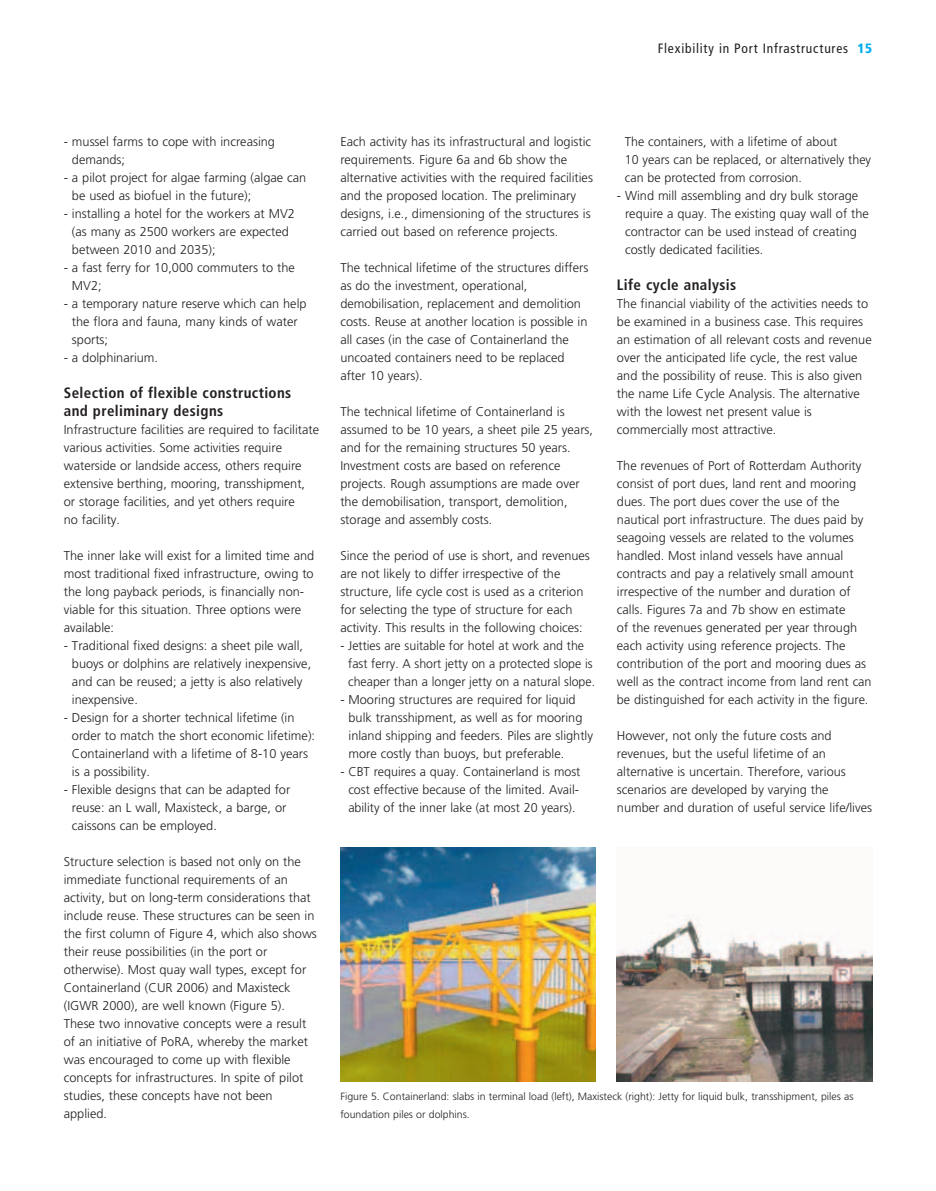
<style>
.page{position:relative;width:936px;height:1191px;background:#fff}
.page>*{position:absolute;margin:0;border:0;box-sizing:border-box;transform-origin:0 0}
.t1{font:700 condensed 15px/18px "Frutiger";letter-spacing:.025em;color:#231f20}
.t2{font:condensed 13.5px "Frutiger";letter-spacing:.06em;color:#231f20}
.t3{font:300 12.75px/18px "Frutiger";color:#231f20}
.t4{font:300 10.5px/18px "Frutiger";color:#231f20}
.s1{font-weight:900;color:#00aeef}
</style>
<div class="page">
<img style="left:340px;top:848px;width:255px;height:234px">
<img style="left:617px;top:915px;width:255px;height:167px">
<p class="t2" style="left:657px;top:40px;width:216px">Flexibility in Port Infrastructures <span class="s1">15</span></p>
<p class="t3" style="left:72px;top:132px;width:204px;text-indent:-8px">- mussel farms to cope with increasing demands;</p>
<p class="t3" style="left:72px;top:168px;width:236px;text-indent:-8px">- a pilot project for algae farming (algae can be used as biofuel in the future);</p>
<p class="t3" style="left:72px;top:204px;width:224px;text-indent:-8px">- installing a hotel for the workers at MV2 (as many as 2500 workers are expected between 2010 and 2035);</p>
<p class="t3" style="left:72px;top:258px;width:224px;text-indent:-8px">- a fast ferry for 10,000 commuters to the<br>MV2;</p>
<p class="t3" style="left:72px;top:294px;width:236px;text-indent:-8px">- a temporary nature reserve which can help the flora and fauna, many kinds of water sports;</p>
<p class="t3" style="left:64px;top:348px;width:96px">- a dolphinarium.</p>
<p class="t1" style="left:64px;top:383px;width:229px">Selection of flexible constructions and preliminary designs</p>
<p class="t3" style="left:64px;top:420px;width:257px">Infrastructure facilities are required to facilitate various activities. Some activities require waterside or landside access, others require extensive berthing, mooring, transshipment, or storage facilities, and yet others require<br>no facility.</p>
<p class="t3" style="left:64px;top:546px;width:252px">The inner lake will exist for a limited time and most traditional fixed infrastructure, owing to the long payback periods, is financially non&shy;viable for this situation. Three options were available:</p>
<p class="t3" style="left:72px;top:636px;width:241px;text-indent:-8px">- Traditional fixed designs: a sheet pile wall, buoys or dolphins are relatively inexpensive, and can be reused; a jetty is also relatively inexpensive.</p>
<p class="t3" style="left:72px;top:708px;width:244px;text-indent:-8px">- Design for a shorter technical lifetime (in order to match the short economic lifetime):<br>Containerland with a lifetime of 8-10 years is a possibility.</p>
<p class="t3" style="left:72px;top:780px;width:220px;text-indent:-8px">- Flexible designs that can be adapted for reuse: an L wall, Maxisteck, a barge, or caissons can be employed.</p>
<p class="t3" style="left:64px;top:852px;width:254px">Structure selection is based not only on the immediate functional requirements of an activity, but on long-term considerations that include reuse. These structures can be seen in the first column of Figure 4, which also shows their reuse possibilities (in the port or otherwise). Most quay wall types, except for Containerland (CUR 2006) and Maxisteck (IGWR 2000), are well known (Figure 5).<br>These two innovative concepts were a result of an initiative of PoRA, whereby the market was encouraged to come up with flexible concepts for infrastructures. In spite of pilot studies, these concepts have not been applied.</p>
<p class="t3" style="left:340px;top:132px;width:254px">Each activity has its infrastructural and logistic requirements. Figure 6a and 6b show the alternative activities with the required facilities and the proposed location. The preliminary designs, i.e., dimensioning of the structures is carried out based on reference projects.</p>
<p class="t3" style="left:340px;top:258px;width:249px">The technical lifetime of the structures differs as do the investment, operational, demobilisation, replacement and demolition costs. Reuse at another location is possible in all cases (in the case of Containerland the uncoated containers need to be replaced after 10 years).</p>
<p class="t3" style="left:340px;top:402px;width:254px">The technical lifetime of Containerland is assumed to be 10 years, a sheet pile 25 years, and for the remaining structures 50 years.<br>Investment costs are based on reference projects. Rough assumptions are made over the demobilisation, transport, demolition, storage and assembly costs.</p>
<p class="t3" style="left:340px;top:546px;width:251px">Since the period of use is short, and revenues are not likely to differ irrespective of the structure, life cycle cost is used as a criterion for selecting the type of structure for each activity. This results in the following choices:</p>
<p class="t3" style="left:348px;top:636px;width:248px;text-indent:-8px">- Jetties are suitable for hotel at work and the fast ferry. A short jetty on a protected slope is cheaper than a longer jetty on a natural slope.</p>
<p class="t3" style="left:348px;top:690px;width:246px;text-indent:-8px">- Mooring structures are required for liquid bulk transshipment, as well as for mooring inland shipping and feeders. Piles are slightly more costly than buoys, but preferable.</p>
<p class="t3" style="left:340px;top:762px;width:241px;text-align:center">- CBT requires a quay. Containerland is most cost effective because of the limited. Avail&shy;ability of the inner lake (at most 20 years).</p>
<p class="t3" style="left:625px;top:132px;width:248px">The containers, with a lifetime of about<br>10 years can be replaced, or alternatively they can be protected from corrosion.</p>
<p class="t3" style="left:625px;top:186px;width:245px;text-indent:-8px">- Wind mill assembling and dry bulk storage require a quay. The existing quay wall of the contractor can be used instead of creating costly dedicated facilities.</p>
<p class="t1" style="left:617px;top:275px;width:121px">Life cycle analysis</p>
<p class="t3" style="left:617px;top:294px;width:256px">The financial viability of the activities needs to be examined in a business case. This requires an estimation of all relevant costs and revenue over the anticipated life cycle, the rest value and the possibility of reuse. This is also given the name Life Cycle Analysis. The alternative with the lowest net present value is commercially most attractive.</p>
<p class="t3" style="left:617px;top:456px;width:256px">The revenues of Port of Rotterdam Authority consist of port dues, land rent and mooring dues. The port dues cover the use of the nautical port infrastructure. The dues paid by seagoing vessels are related to the volumes handled. Most inland vessels have annual contracts and pay a relatively small amount irrespective of the number and duration of calls. Figures 7a and 7b show en estimate<br>of the revenues generated per year through each activity using reference projects. The contribution of the port and mooring dues as well as the contract income from land rent can be distinguished for each activity in the figure.</p>
<p class="t3" style="left:617px;top:726px;width:257px">However, not only the future costs and revenues, but the useful lifetime of an alternative is uncertain. Therefore, various scenarios are developed by varying the number and duration of useful service life/lives</p>
<p class="t4" style="left:340px;top:1087px;width:514px">Figure 5. Containerland: slabs in terminal load (left), Maxisteck (right): Jetty for liquid bulk, transshipment, piles as foundation piles or dolphins.</p>
</div>
